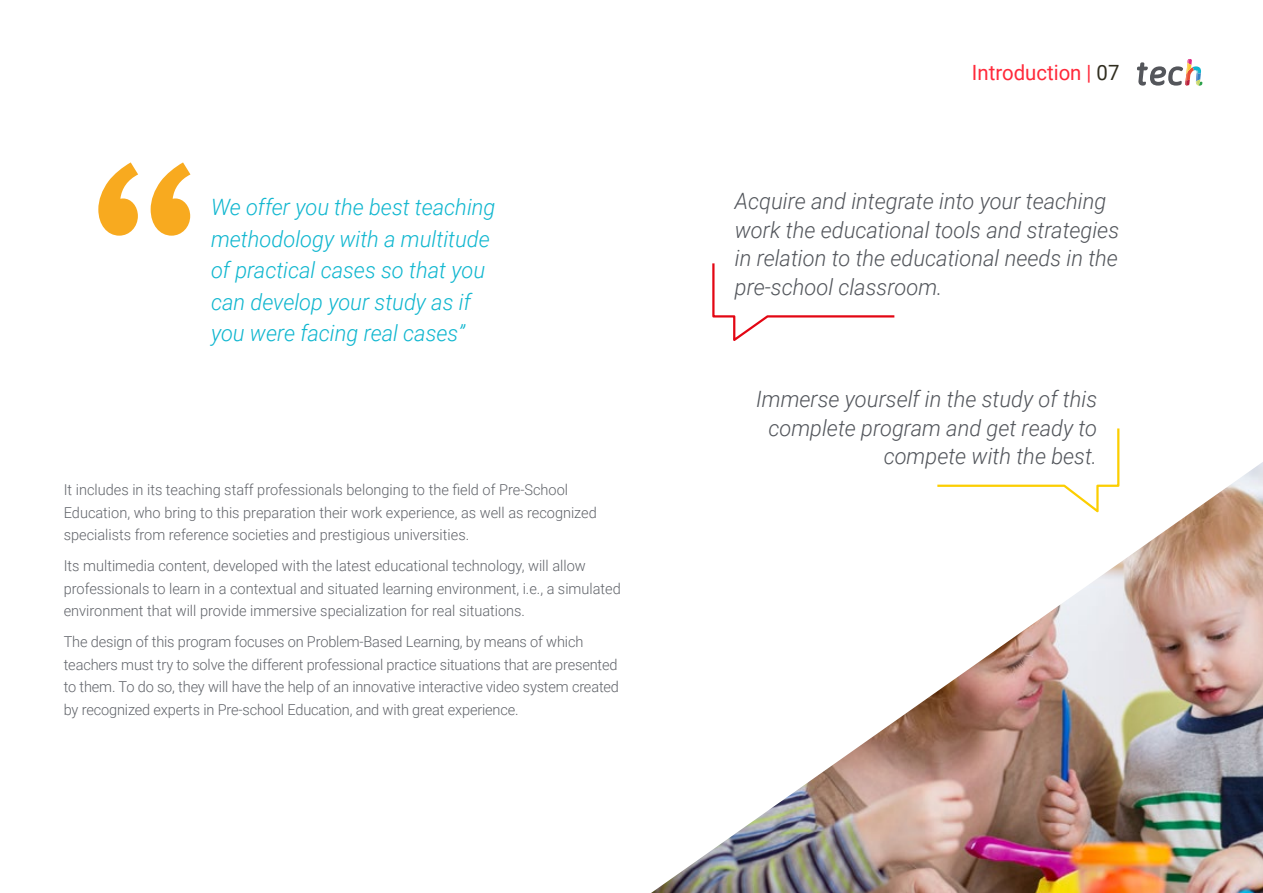
<style>
.page{position:relative;width:1263px;height:893px;background:#fff}
.page>*{position:absolute;margin:0;border:0;box-sizing:border-box;transform-origin:0 0}
.t1{font:italic 300 22.5px/28.5px "Roboto";color:#52555b;text-align:right}
.t2{font:italic 300 22.5px/31.5px "Roboto";color:#0fb6cf}
.t3{font:21px "Roboto";color:#ff293a}
.t4{font:300 15px/22.5px "Roboto";color:#61646a}
.s1{color:#312e20}
</style>
<div class="page">
<svg style="left:98px;top:162px;width:92px;height:74px"></svg>
<img style="left:651px;top:462px;width:612px;height:431px">
<svg style="left:935px;top:428px;width:185px;height:88px"></svg>
<svg style="left:712px;top:263px;width:183px;height:78px"></svg>
<svg style="left:1137px;top:59px;width:65px;height:27px"></svg>
<h1 class="t2" style="left:211px;top:191px;width:286px">We offer you the best teaching methodology with a multitude of practical cases so that you can develop your study as if you were facing real cases”</h1>
<p class="t4" style="left:64px;top:478px;width:535px">It includes in its teaching staff professionals belonging to the field of Pre-School<br>Education, who bring to this preparation their work experience, as well as recognized specialists from reference societies and prestigious universities.</p>
<p class="t4" style="left:64px;top:554px;width:558px">Its multimedia content, developed with the latest educational technology, will allow professionals to learn in a contextual and situated learning environment, i.e., a simulated environment that will provide immersive specialization for real situations.</p>
<p class="t4" style="left:64px;top:630px;width:557px">The design of this program focuses on Problem-Based Learning, by means of which teachers must try to solve the different professional practice situations that are presented to them. To do so, they will have the help of an innovative interactive video system created by recognized experts in Pre-school Education, and with great experience.</p>
<h2 class="t3" style="left:972px;top:57px;width:149px">Introduction | <span class="s1">07</span></h2>
<h1 class="t1" style="left:735px;top:186px;width:386px;text-align:left">Acquire and integrate into your teaching work the educational tools and strategies in relation to the educational needs in the pre-school classroom.</h1>
<h1 class="t1" style="left:756px;top:384px;width:343px">Immerse yourself in the study of this complete program and get ready to compete with the best.</h1>
</div>
